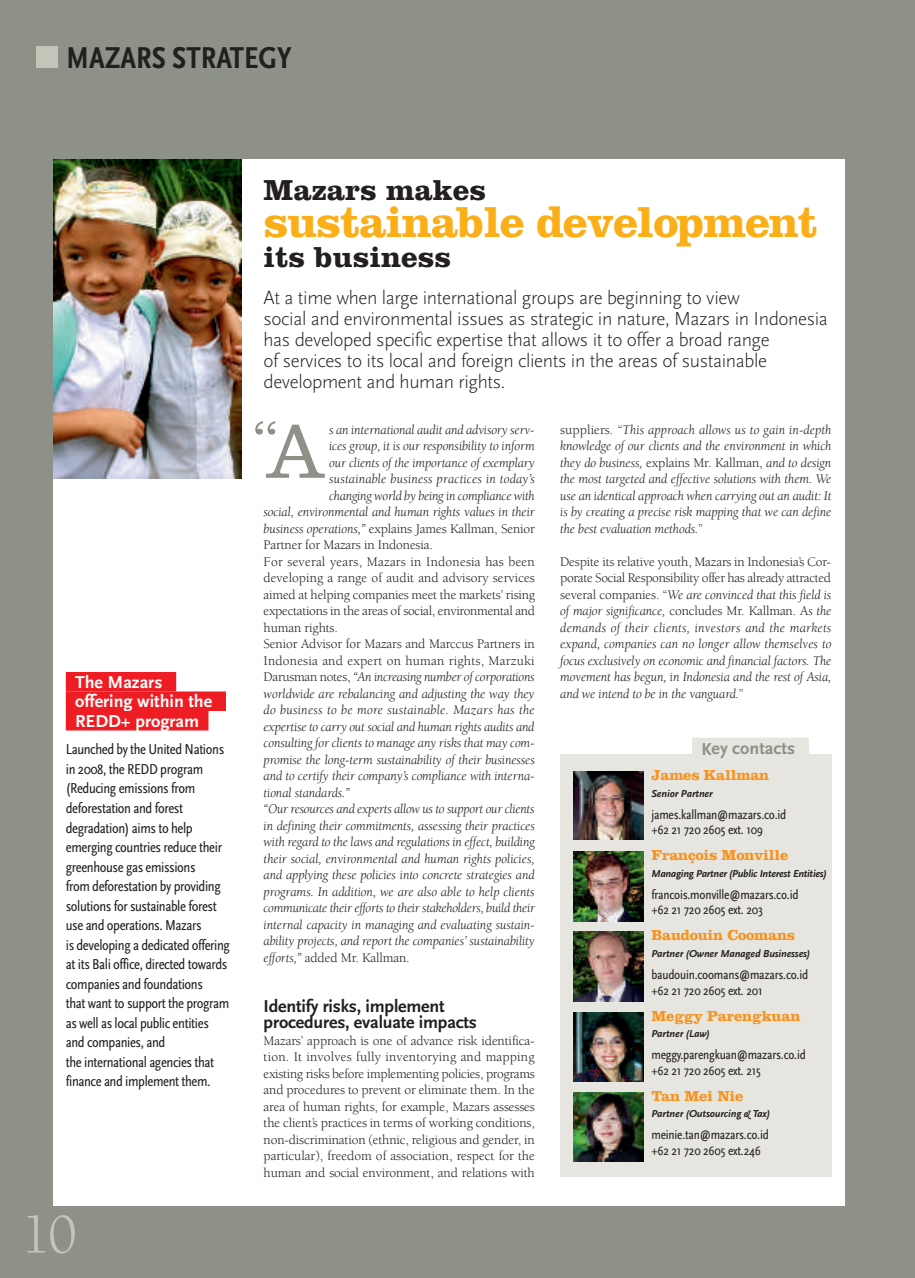
<style>
.page{position:relative;width:915px;height:1278px;background:#fff}
.page>*{position:absolute;margin:0;border:0;box-sizing:border-box;transform-origin:0 0}
.t1{font:300 79.5px "Clarendon LT Std";color:#8e9188}
.t2{font:57.3px "Berkeley Std";color:#c4c4b8}
.t3{font:300 55.65px "Clarendon LT Std";color:#8e9188}
.t4{font:700 45px "Clarendon LT Std";letter-spacing:-.025em;color:#faaf18}
.t5{font:700 condensed 31.5px "Scala Sans Pro";color:#231f20}
.t6{font:700 30px "Clarendon LT Std";color:#231f20}
.t7{font:300 19.5px/21px "Scala Sans Pro";letter-spacing:-.02em;color:#231f20}
.t8{font:700 18px/16.5px "Scala Sans Pro";letter-spacing:-.01em;color:#231f20}
.t9{font:700 18px/19.5px "Scala Sans Pro";color:#fff}
.t10{font:700 18px "Scala Sans";color:#8e9188}
.t11{font:condensed 15px/19.5px "Scala Sans Pro";letter-spacing:-.025em;color:#231f20}
.t12{font:700 15px "Clarendon LT Std";letter-spacing:-.015em;color:#f7931d}
.t13{font:italic 13.5px/16.5px "Berkeley Std";letter-spacing:-.01em;color:#231f20;text-align:justify}
.t14{font:13.5px/16.5px "Berkeley Std";letter-spacing:-.01em;color:#231f20;text-align:justify}
.t15{font:condensed 13.5px/15.6px "Scala Sans Pro";letter-spacing:-.015em;color:#231f20}
.t16{font:13.5px "Berkeley Std";letter-spacing:.015em;color:#231f20}
.t17{font:italic 13.5px "Berkeley Std";letter-spacing:.015em;color:#231f20}
.t18{font:italic 13.5px "Berkeley Std";letter-spacing:.01em;color:#231f20}
.t19{font:italic 700 10.5px "Scala Sans";letter-spacing:-.01em;color:#231f20}
.s1{color:#ee1d23}
.s2{font-style:italic}
.s3{font-style:normal}
.s4{color:#e6e5e0}
</style>
<div class="page">
<div style="left:0;top:0;width:915px;height:1277px;background:#8e9188"></div>
<div style="left:53px;top:159px;width:791px;height:1046px;background:#fff"></div>
<div style="left:36px;top:47px;width:22px;height:21px;background:#c4c4b8"></div>
<div style="left:66px;top:672px;width:110px;height:19px;background:#ee1d23"></div>
<div style="left:66px;top:691px;width:160px;height:20px;background:#ee1d23"></div>
<div style="left:66px;top:711px;width:142px;height:19px;background:#ee1d23"></div>
<img style="left:53px;top:159px;width:188px;height:319px">
<div style="left:560px;top:754px;width:271px;height:422px;background:#e6e5e0"></div>
<div style="left:692px;top:737px;width:117px;height:21px;background:#e6e5e0"></div>
<img style="left:574px;top:771px;width:69px;height:69px">
<img style="left:574px;top:932px;width:69px;height:69px">
<img style="left:574px;top:851px;width:69px;height:70px">
<img style="left:574px;top:1012px;width:69px;height:69px">
<img style="left:574px;top:1092px;width:69px;height:69px">
<h3 class="t5" style="left:66px;top:47px;width:227px">MAZARS STRATEGY</h3>
<h3 class="t9" style="left:66px;top:674px;width:162px"><span class="s1">o</span>the Mazars <span class="s1">o o</span>offering within the <span class="s1">o o</span>reDD+ program<span class="s1">o</span></h3>
<p class="t11" style="left:66px;top:741px;width:166px">Launched by the United Nations in 2008, the REDD program (Reducing emissions from deforestation and forest degradation) aims to help emerging countries reduce their greenhouse gas emissions<br>from deforestation by providing solutions for sustainable forest use and operations. Mazars<br>is developing a dedicated offering at its Bali office, directed towards companies and foundations<br>that want to support the program as well as local public entities and companies, and<br>the international agencies that finance and implement them.</p>
<h2 class="t2" style="left:21px;top:1212px;width:58px">10</h2>
<h3 class="t6" style="left:263px;top:180px;width:224px">Mazars makes</h3>
<h3 class="t4" style="left:263px;top:207px;width:556px">sustainable development</h3>
<h3 class="t6" style="left:263px;top:247px;width:189px">its business</h3>
<p class="t7" style="left:263px;top:289px;width:566px">At a time when large international groups are beginning to view<br>social and environmental issues as strategic in nature, Mazars in Indonesia has developed specific expertise that allows it to offer a broad range<br>of services to its local and foreign clients in the areas of sustainable development and human rights.</p>
<h3 class="t3" style="left:253px;top:422px;width:26px">“</h3>
<p class="t13" style="left:329px;top:422px;width:207px">s an international audit and advisory serv-</p>
<p class="t13" style="left:329px;top:439px;width:207px">ices group, it is our responsibility to inform</p>
<p class="t13" style="left:329px;top:455px;width:207px">our clients of the importance of exemplary</p>
<p class="t18" style="left:329px;top:474px;width:207px">sustainable business practices in today’s</p>
<p class="t13" style="left:329px;top:488px;width:207px">changing world by being in compliance with</p>
<p class="t13" style="left:264px;top:505px;width:273px">social, environmental and human rights values in their</p>
<p class="t14" style="left:264px;top:521px;width:273px"><span class="s2">business operations,”</span> explains James Kallman, Senior</p>
<p class="t14" style="left:264px;top:538px;width:171px">Partner for Mazars in Indonesia.</p>
<p class="t16" style="left:264px;top:556px;width:273px">For several years, Mazars in Indonesia has been</p>
<p class="t14" style="left:264px;top:571px;width:273px">developing a range of audit and advisory services</p>
<p class="t14" style="left:264px;top:587px;width:273px">aimed at helping companies meet the markets’ rising</p>
<p class="t14" style="left:264px;top:604px;width:273px">expectations in the areas of social, environmental and</p>
<p class="t14" style="left:264px;top:620px;width:76px">human rights.</p>
<p class="t14" style="left:264px;top:637px;width:273px">Senior Advisor for Mazars and Marccus Partners in</p>
<p class="t16" style="left:264px;top:655px;width:273px">Indonesia and expert on human rights, Marzuki</p>
<p class="t13" style="left:264px;top:670px;width:273px"><span class="s3">Darusman notes,</span> “An increasing number of corporations</p>
<p class="t13" style="left:264px;top:686px;width:272px">worldwide are rebalancing and adjusting the way they</p>
<p class="t17" style="left:264px;top:705px;width:273px">do business to be more sustainable. Mazars has the</p>
<p class="t13" style="left:264px;top:719px;width:272px">expertise to carry out social and human rights audits and</p>
<p class="t13" style="left:264px;top:736px;width:273px">consulting for clients to manage any risks that may com-</p>
<p class="t13" style="left:264px;top:752px;width:273px">promise the long-term sustainability of their businesses</p>
<p class="t13" style="left:264px;top:769px;width:272px">and to certify their company’s compliance with interna-</p>
<p class="t13" style="left:264px;top:785px;width:88px">tional standards.”</p>
<p class="t13" style="left:264px;top:802px;width:272px">“Our resources and experts allow us to support our clients</p>
<p class="t13" style="left:264px;top:818px;width:273px">in defining their commitments, assessing their practices</p>
<p class="t13" style="left:264px;top:835px;width:273px">with regard to the laws and regulations in effect, building</p>
<p class="t13" style="left:264px;top:851px;width:272px">their social, environmental and human rights policies,</p>
<p class="t13" style="left:264px;top:868px;width:272px">and applying these policies into concrete strategies and</p>
<p class="t13" style="left:264px;top:884px;width:272px">programs. In addition, we are also able to help clients</p>
<p class="t13" style="left:264px;top:901px;width:273px">communicate their efforts to their stakeholders, build their</p>
<p class="t13" style="left:264px;top:917px;width:273px">internal capacity in managing and evaluating sustain-</p>
<p class="t13" style="left:264px;top:934px;width:273px">ability projects, and report the companies’ sustainability</p>
<p class="t14" style="left:264px;top:950px;width:148px"><span class="s2">efforts,”</span> added Mr. Kallman.</p>
<h3 class="t8" style="left:264px;top:999px;width:215px">identify risks, implement procedures, evaluate impacts</h3>
<p class="t14" style="left:264px;top:1033px;width:273px">Mazars’ approach is one of advance risk identifica&shy;tion. It involves fully inventorying and mapping existing risks before implementing policies, programs and procedures to prevent or eliminate them. In the area of human rights, for example, Mazars assesses the client’s practices in terms of working conditions, non-discrimination (ethnic, religious and gender, in particular), freedom of association, respect for the human and social environment, and relations with</p>
<h1 class="t1" style="left:264px;top:425px;width:63px">A</h1>
<p class="t13" style="left:560px;top:422px;width:273px"><span class="s3">suppliers. “</span>This approach allows us to gain in-depth knowledge of our clients and the environment in which they do business, <span class="s3">explains Mr. Kallman,</span> and to design the most targeted and effective solutions with them. We use an identical approach when carrying out an audit: It is by creating a precise risk mapping that we can define the best evaluation methods.<span class="s3">”</span></p>
<p class="t13" style="left:560px;top:554px;width:273px"><span class="s3">Despite its relative youth, Mazars in Indonesia’s Cor&shy;porate Social Responsibility offer has already attracted several companies. “</span>We are convinced that this field is of major significance, <span class="s3">concludes Mr. Kallman. A</span>s the demands of their clients, investors and the markets expand, companies can no longer allow themselves to focus exclusively on economic and financial factors. The movement has begun, in Indonesia and the rest of Asia, and we intend to be in the vanguard.<span class="s3">”</span></p>
<h3 class="t10" style="left:692px;top:737px;width:118px"><span class="s4">o</span>Key contacts <span class="s4">o</span></h3>
<p class="t12" style="left:651px;top:770px;width:119px">James Kallman</p>
<p class="t19" style="left:651px;top:786px;width:63px">Senior Partner</p>
<p class="t15" style="left:651px;top:808px;width:136px">james.kallman@mazars.co.id +62 21 720 2605 ext. 109</p>
<p class="t12" style="left:651px;top:850px;width:138px">François Monville</p>
<p class="t19" style="left:651px;top:867px;width:177px">Managing Partner (Public Interest Entities)</p>
<p class="t15" style="left:651px;top:888px;width:148px">francois.monville@mazars.co.id +62 21 720 2605 ext. 203</p>
<p class="t12" style="left:651px;top:930px;width:145px">Baudouin Coomans</p>
<p class="t19" style="left:651px;top:947px;width:160px">Partner (Owner Managed Businesses)</p>
<p class="t15" style="left:651px;top:968px;width:158px">baudouin.coomans@mazars.co.id +62 21 720 2605 ext. 201</p>
<p class="t12" style="left:651px;top:1010px;width:150px">Meggy Parengkuan</p>
<p class="t19" style="left:651px;top:1027px;width:60px">Partner (Law)</p>
<p class="t15" style="left:651px;top:1048px;width:156px">meggy.parengkuan@mazars.co.id +62 21 720 2605 ext. 215</p>
<p class="t12" style="left:651px;top:1090px;width:94px">Tan Mei Nie</p>
<p class="t19" style="left:651px;top:1107px;width:120px">Partner (Outsourcing &amp; Tax)</p>
<p class="t15" style="left:651px;top:1128px;width:119px">meinie.tan@mazars.co.id +62 21 720 2605 ext.246</p>
</div>
